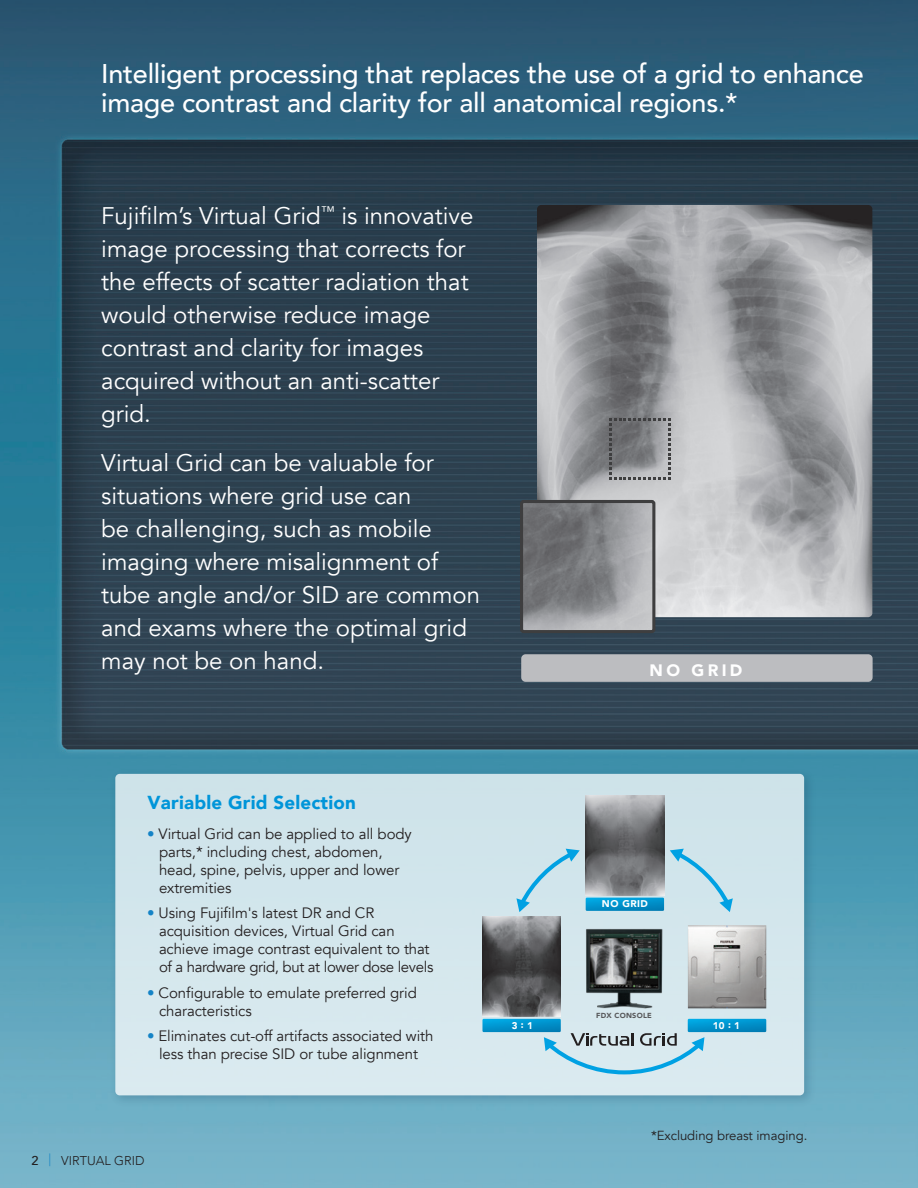
<style>
.page{position:relative;width:918px;height:1188px;background:#fff}
.page>*{position:absolute;margin:0;border:0;box-sizing:border-box;transform-origin:0 0}
.t1{font:500 27px/30px "Avenir";letter-spacing:-.01em;color:#fff}
.t2{font:24px/33px "Avenir";color:#fff}
.t3{font:900 18.75px "Avenir";letter-spacing:.01em;color:#0095d9}
.t4{font:900 16.5px "Avenir";letter-spacing:.2em;color:#fff}
.t5{font:15px/18px "Avenir";letter-spacing:-.005em;color:#231f20}
.t6{font:13.2px "Avenir";letter-spacing:-.005em;color:#231f20}
.t7{font:300 12.75px "Avenir";color:#231f20}
.t8{font:900 9.75px "Avenir";letter-spacing:.05em;color:#fff}
.t9{font:900 7.35px "Avenir";letter-spacing:.035em;color:#57585a}
.s1{color:#1483c6}
.s2{font-weight:500}
</style>
<div class="page">
<img style="left:0;top:0;width:918px;height:1188px">
<img style="left:537px;top:205px;width:335px;height:412px">
<img style="left:524px;top:504px;width:127px;height:125px">
<div style="left:520px;top:500px;width:135px;height:133px;border:3px solid #3e3e3f;border-radius:2px"></div>
<div style="left:521px;top:654px;width:352px;height:28px;background:#bcbdc0;border-radius:4px"></div>
<svg style="left:609px;top:418px;width:61px;height:62px;background:#838487"></svg>
<img style="left:107px;top:765px;width:713px;height:346px">
<div style="left:115px;top:774px;width:689px;height:321px;background:#d3e6ec;border-radius:4px"></div>
<svg style="left:586px;top:898px;width:78px;height:13px"></svg>
<img style="left:586px;top:929px;width:77px;height:80px">
<img style="left:586px;top:796px;width:78px;height:99px">
<img style="left:482px;top:917px;width:79px;height:100px">
<img style="left:688px;top:925px;width:78px;height:83px">
<svg style="left:482px;top:1019px;width:284px;height:56px"></svg>
<svg style="left:516px;top:848px;width:64px;height:64px"></svg>
<svg style="left:670px;top:848px;width:63px;height:64px"></svg>
<h1 class="t1" style="left:101px;top:57px;width:764px">Intelligent processing that replaces the use of a grid to enhance image contrast and clarity for all anatomical regions.*</h1>
<h2 class="t2" style="left:101px;top:199px;width:374px">Fujifilm’s Virtual Grid<sup>™</sup> is innovative image processing that corrects for the effects of scatter radiation that would otherwise reduce image contrast and clarity for images acquired without an anti-scatter grid.</h2>
<h2 class="t2" style="left:101px;top:447px;width:380px">Virtual Grid can be valuable for situations where grid use can<br>be challenging, such as mobile imaging where misalignment of tube angle and/or SID are common and exams where the optimal grid may not be on hand.</h2>
<p class="t4" style="left:650px;top:656px;width:94px">NO GRID</p>
<p class="t3" style="left:148px;top:786px;width:210px">Variable Grid Selection</p>
<p class="t5" style="left:159px;top:825px;width:254px;text-indent:-12px"><span class="s1">•</span> Virtual Grid can be applied to all body parts,* including chest, abdomen, head, spine, pelvis, upper and lower extremities</p>
<p class="t5" style="left:159px;top:905px;width:276px;text-indent:-12px"><span class="s1">•</span> Using Fujifilm's latest DR and CR acquisition devices, Virtual Grid can achieve image contrast equivalent to that of a hardware grid, but at lower dose levels</p>
<p class="t5" style="left:159px;top:984px;width:259px;text-indent:-12px"><span class="s1">•</span> Configurable to emulate preferred grid characteristics</p>
<p class="t5" style="left:147px;top:1028px;width:288px;text-align:center"><span class="s1">•</span> Eliminates cut-off artifacts associated with less than precise SID or tube alignment</p>
<p class="t7" style="left:32px;top:1153px;width:115px"><span class="s2">2</span> <span class="s1">|</span> VIRTUAL GRID</p>
<p class="t8" style="left:602px;top:895px;width:48px">NO GRID</p>
<p class="t9" style="left:596px;top:1009px;width:57px">FDX CONSOLE</p>
<p class="t8" style="left:512px;top:1017px;width:23px">3 : 1</p>
<p class="t8" style="left:713px;top:1017px;width:29px">10 : 1</p>
<p class="t6" style="left:651px;top:1127px;width:158px">*Excluding breast imaging.</p>
</div>
